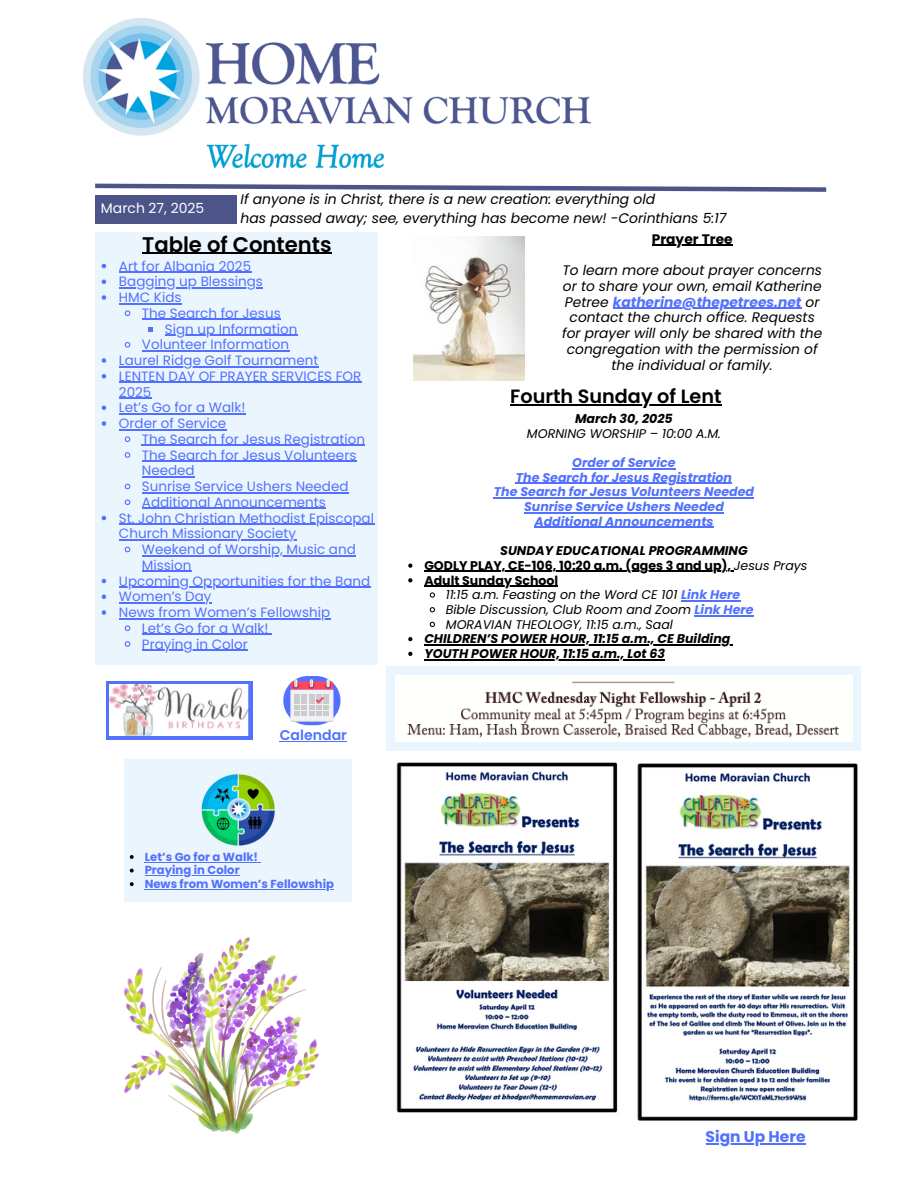
<style>
.page{position:relative;width:918px;height:1188px;background:#fff}
.page>*{position:absolute;margin:0;border:0;box-sizing:border-box;transform-origin:0 0}
.t1{font:600 21.15px "Poppins";color:#000}
.t2{font:600 19.2px "Poppins";color:#000}
.t3{font:700 15.45px "Poppins";color:#5271ff}
.t4{font:600 14.1px "Poppins";color:#5271ff}
.t5{font:italic 13.95px/19.2px "Poppins";color:#000}
.t6{font:13.95px "Poppins";color:#fff}
.t7{font:italic 13.8px/15.8px "Poppins";color:#000;text-align:justify}
.t8{font:700 13.8px "Poppins";color:#000}
.t9{font:13.5px/15.8px "Poppins";color:#5271ff}
.t10{font:italic 12.6px/14.7px "Poppins";color:#000;text-align:center}
.t11{font:italic 700 12.6px/14.7px "Poppins";color:#5271ff;text-align:center}
.t12{font:italic 700 12.6px "Poppins";color:#000}
.t13{font:700 12.6px "Poppins";color:#000}
.t14{font:700 11.7px "Poppins";color:#5271ff}
.s1{font-weight:700;color:#5271ff}
.s2{font-weight:700}
.s3{font-weight:400;font-style:italic}
</style>
<div class="page">
<img style="left:414px;top:236px;width:110px;height:144px">
<svg style="left:95px;top:183px;width:732px;height:9px"></svg>
<div style="left:96px;top:195px;width:141px;height:28px;background:#4c5488"></div>
<div style="left:96px;top:232px;width:282px;height:433px;background:#ebf5fd"></div>
<img style="left:84px;top:19px;width:506px;height:148px">
<svg style="left:283px;top:676px;width:57px;height:49px"></svg>
<div style="left:106px;top:681px;width:147px;height:59px;background:#5271ff"></div>
<img style="left:109px;top:685px;width:140px;height:51px">
<div style="left:387px;top:666px;width:474px;height:85px;background:#ebf5fd"></div>
<img style="left:395px;top:676px;width:457px;height:65px">
<img style="left:396px;top:762px;width:222px;height:351px">
<img style="left:637px;top:763px;width:221px;height:358px">
<div style="left:124px;top:759px;width:227px;height:142px;background:#ebf5fd"></div>
<img style="left:201px;top:774px;width:74px;height:72px">
<img style="left:124px;top:937px;width:195px;height:196px">
<hr style="left:142px;top:253px;width:190px;height:1px;background:#000">
<hr style="left:510px;top:404px;width:212px;height:1px;background:#000">
<hr style="left:652px;top:245px;width:81px;height:1px;background:#000">
<hr style="left:613px;top:308px;width:189px;height:1px;background:#5271ff">
<hr style="left:572px;top:468px;width:104px;height:1px;background:#5271ff">
<hr style="left:516px;top:483px;width:216px;height:1px;background:#5271ff">
<hr style="left:494px;top:497px;width:260px;height:1px;background:#5271ff">
<hr style="left:524px;top:512px;width:200px;height:1px;background:#5271ff">
<hr style="left:534px;top:527px;width:180px;height:1px;background:#5271ff">
<svg style="left:408px;top:564px;width:4px;height:4px"></svg>
<hr style="left:424px;top:571px;width:310px;height:1px;background:#000">
<svg style="left:408px;top:578px;width:4px;height:4px"></svg>
<hr style="left:424px;top:586px;width:134px;height:1px;background:#000">
<svg style="left:429px;top:592px;width:6px;height:6px"></svg>
<hr style="left:681px;top:600px;width:59px;height:1px;background:#5271ff">
<svg style="left:429px;top:607px;width:6px;height:6px"></svg>
<hr style="left:695px;top:615px;width:59px;height:1px;background:#5271ff">
<svg style="left:429px;top:621px;width:6px;height:7px"></svg>
<svg style="left:408px;top:637px;width:4px;height:4px"></svg>
<hr style="left:424px;top:644px;width:306px;height:1px;background:#000">
<svg style="left:408px;top:652px;width:4px;height:4px"></svg>
<hr style="left:424px;top:659px;width:241px;height:1px;background:#000">
<svg style="left:102px;top:264px;width:4px;height:4px"></svg>
<hr style="left:119px;top:272px;width:132px;height:1px;background:#5271ff">
<svg style="left:102px;top:280px;width:4px;height:4px"></svg>
<hr style="left:119px;top:287px;width:144px;height:2px;background:#5271ff">
<svg style="left:102px;top:295px;width:4px;height:5px"></svg>
<hr style="left:119px;top:303px;width:63px;height:1px;background:#5271ff">
<svg style="left:124px;top:310px;width:7px;height:7px"></svg>
<hr style="left:142px;top:319px;width:139px;height:1px;background:#5271ff">
<svg style="left:148px;top:327px;width:4px;height:4px"></svg>
<hr style="left:165px;top:335px;width:132px;height:1px;background:#5271ff">
<svg style="left:124px;top:342px;width:7px;height:6px"></svg>
<hr style="left:142px;top:350px;width:147px;height:2px;background:#5271ff">
<svg style="left:102px;top:358px;width:4px;height:5px"></svg>
<hr style="left:119px;top:366px;width:199px;height:1px;background:#5271ff">
<svg style="left:102px;top:374px;width:4px;height:5px"></svg>
<hr style="left:119px;top:382px;width:242px;height:1px;background:#5271ff">
<hr style="left:119px;top:398px;width:32px;height:1px;background:#5271ff">
<svg style="left:102px;top:406px;width:4px;height:4px"></svg>
<hr style="left:119px;top:413px;width:127px;height:2px;background:#5271ff">
<svg style="left:102px;top:421px;width:4px;height:5px"></svg>
<hr style="left:119px;top:429px;width:107px;height:1px;background:#5271ff">
<svg style="left:124px;top:436px;width:7px;height:7px"></svg>
<hr style="left:142px;top:445px;width:223px;height:1px;background:#5271ff">
<svg style="left:124px;top:452px;width:7px;height:6px"></svg>
<hr style="left:142px;top:461px;width:214px;height:1px;background:#5271ff">
<hr style="left:142px;top:476px;width:53px;height:2px;background:#5271ff">
<svg style="left:124px;top:483px;width:7px;height:7px"></svg>
<hr style="left:142px;top:492px;width:207px;height:1px;background:#5271ff">
<svg style="left:124px;top:499px;width:7px;height:7px"></svg>
<hr style="left:142px;top:508px;width:184px;height:1px;background:#5271ff">
<svg style="left:102px;top:516px;width:4px;height:4px"></svg>
<hr style="left:119px;top:524px;width:255px;height:1px;background:#5271ff">
<hr style="left:119px;top:539px;width:177px;height:2px;background:#5271ff">
<svg style="left:124px;top:546px;width:7px;height:7px"></svg>
<hr style="left:142px;top:555px;width:214px;height:1px;background:#5271ff">
<hr style="left:142px;top:571px;width:50px;height:1px;background:#5271ff">
<svg style="left:102px;top:579px;width:4px;height:4px"></svg>
<hr style="left:119px;top:587px;width:251px;height:1px;background:#5271ff">
<svg style="left:102px;top:595px;width:4px;height:4px"></svg>
<hr style="left:119px;top:602px;width:93px;height:2px;background:#5271ff">
<svg style="left:102px;top:610px;width:4px;height:5px"></svg>
<hr style="left:119px;top:618px;width:211px;height:1px;background:#5271ff">
<svg style="left:124px;top:625px;width:7px;height:7px"></svg>
<hr style="left:142px;top:634px;width:126px;height:1px;background:#5271ff">
<svg style="left:124px;top:641px;width:7px;height:6px"></svg>
<hr style="left:142px;top:650px;width:106px;height:1px;background:#5271ff">
<hr style="left:280px;top:741px;width:67px;height:1px;background:#5271ff">
<hr style="left:706px;top:1143px;width:100px;height:1px;background:#5271ff">
<svg style="left:130px;top:855px;width:4px;height:4px"></svg>
<hr style="left:145px;top:862px;width:113px;height:1px;background:#5271ff">
<svg style="left:130px;top:869px;width:4px;height:3px"></svg>
<hr style="left:145px;top:875px;width:95px;height:1px;background:#5271ff">
<svg style="left:130px;top:882px;width:4px;height:4px"></svg>
<hr style="left:145px;top:889px;width:189px;height:1px;background:#5271ff">
<h3 class="t5" style="left:241px;top:189px;width:487px">If anyone is in Christ, there is a new creation: everything old<br>has passed away; see, everything has become new! -Corinthians 5:17</h3>
<h1 class="t8" style="left:652px;top:229px;width:83px">Prayer Tree</h1>
<p class="t7" style="left:562px;top:262px;width:261px">To learn more about prayer concerns or to share your own, email Katherine Petree <span class="s1">katherine@thepetrees.net</span> or</p>
<p class="t7" style="left:562px;top:310px;width:262px;text-align:center">contact the church office. Requests for prayer will only be shared with the congregation with the permission of the individual or family.</p>
<p class="t6" style="left:101px;top:198px;width:105px">March 27, 2025</p>
<p class="t1" style="left:142px;top:229px;width:191px">Table of Contents</p>
<p class="t9" style="left:119px;top:258px;width:134px">Art for Albania 2025</p>
<p class="t9" style="left:119px;top:274px;width:145px">Bagging up Blessings</p>
<p class="t9" style="left:119px;top:289px;width:64px">HMC Kids</p>
<p class="t9" style="left:142px;top:305px;width:140px">The Search for Jesus</p>
<p class="t9" style="left:165px;top:321px;width:134px">Sign up Information</p>
<p class="t9" style="left:142px;top:337px;width:149px">Volunteer Information</p>
<p class="t9" style="left:119px;top:352px;width:201px">Laurel Ridge Golf Tournament</p>
<p class="t9" style="left:119px;top:368px;width:244px">LENTEN DAY OF PRAYER SERVICES FOR<br>2025</p>
<p class="t9" style="left:119px;top:400px;width:128px">Let’s Go for a Walk!</p>
<p class="t9" style="left:119px;top:415px;width:109px">Order of Service</p>
<p class="t9" style="left:142px;top:431px;width:225px">The Search for Jesus Registration</p>
<h2 class="t9" style="left:142px;top:447px;width:216px">The Search for Jesus Volunteers<br>Needed</h2>
<h5 class="t9" style="left:142px;top:478px;width:208px">Sunrise Service Ushers Needed</h5>
<h6 class="t9" style="left:142px;top:494px;width:185px">Additional Announcements</h6>
<p class="t9" style="left:119px;top:510px;width:257px">St. John Christian Methodist Episcopal</p>
<h1 class="t9" style="left:142px;top:526px;width:215px;text-indent:-23px">Church Missionary Society<br>Weekend of Worship, Music and</h1>
<h6 class="t9" style="left:119px;top:557px;width:253px;text-indent:23px">Mission<br>Upcoming Opportunities for the Band</h6>
<h5 class="t9" style="left:119px;top:589px;width:94px">Women’s Day</h5>
<h4 class="t9" style="left:119px;top:604px;width:213px">News from Women’s Fellowship</h4>
<p class="t9" style="left:142px;top:620px;width:128px">Let’s Go for a Walk!</p>
<p class="t9" style="left:142px;top:636px;width:107px">Praying in Color</p>
<h3 class="t2" style="left:510px;top:383px;width:213px">Fourth Sunday of Lent</h3>
<p class="t10" style="left:527px;top:411px;width:195px"><span class="s2">March 30, 2025<br></span>MORNING WORSHIP – 10:00 A.M.</p>
<p class="t11" style="left:572px;top:455px;width:105px">Order of Service</p>
<p class="t11" style="left:494px;top:470px;width:262px">The Search for Jesus Registration<br>The Search for Jesus Volunteers Needed<br>Sunrise Service Ushers Needed<br>Additional Announcements</p>
<p class="t12" style="left:500px;top:542px;width:249px">SUNDAY EDUCATIONAL PROGRAMMING</p>
<p class="t13" style="left:424px;top:557px;width:385px">GODLY PLAY, CE-106, 10:20 a.m. (ages 3 and up), <span class="s3">Jesus Prays</span></p>
<p class="t13" style="left:424px;top:571px;width:135px">Adult Sunday School</p>
<p class="t10" style="left:446px;top:587px;width:296px">11:15 a.m. Feasting on the Word CE 101 <span class="s1">Link Here</span></p>
<p class="t10" style="left:446px;top:602px;width:309px">Bible Discussion, Club Room and Zoom <span class="s1">Link Here</span></p>
<p class="t10" style="left:446px;top:617px;width:229px">MORAVIAN THEOLOGY, 11:15 a.m., Saal</p>
<p class="t12" style="left:424px;top:630px;width:307px">CHILDREN’S POWER HOUR, 11:15 a.m., CE Building</p>
<p class="t12" style="left:424px;top:645px;width:242px">YOUTH POWER HOUR, 11:15 a.m., Lot 63</p>
<p class="t4" style="left:280px;top:726px;width:69px">Calendar</p>
<p class="t14" style="left:145px;top:849px;width:115px">Let’s Go for a Walk!</p>
<p class="t14" style="left:145px;top:862px;width:96px">Praying in Color</p>
<p class="t14" style="left:145px;top:876px;width:191px">News from Women’s Fellowship</p>
<p class="t3" style="left:706px;top:1126px;width:101px">Sign Up Here</p>
</div>
